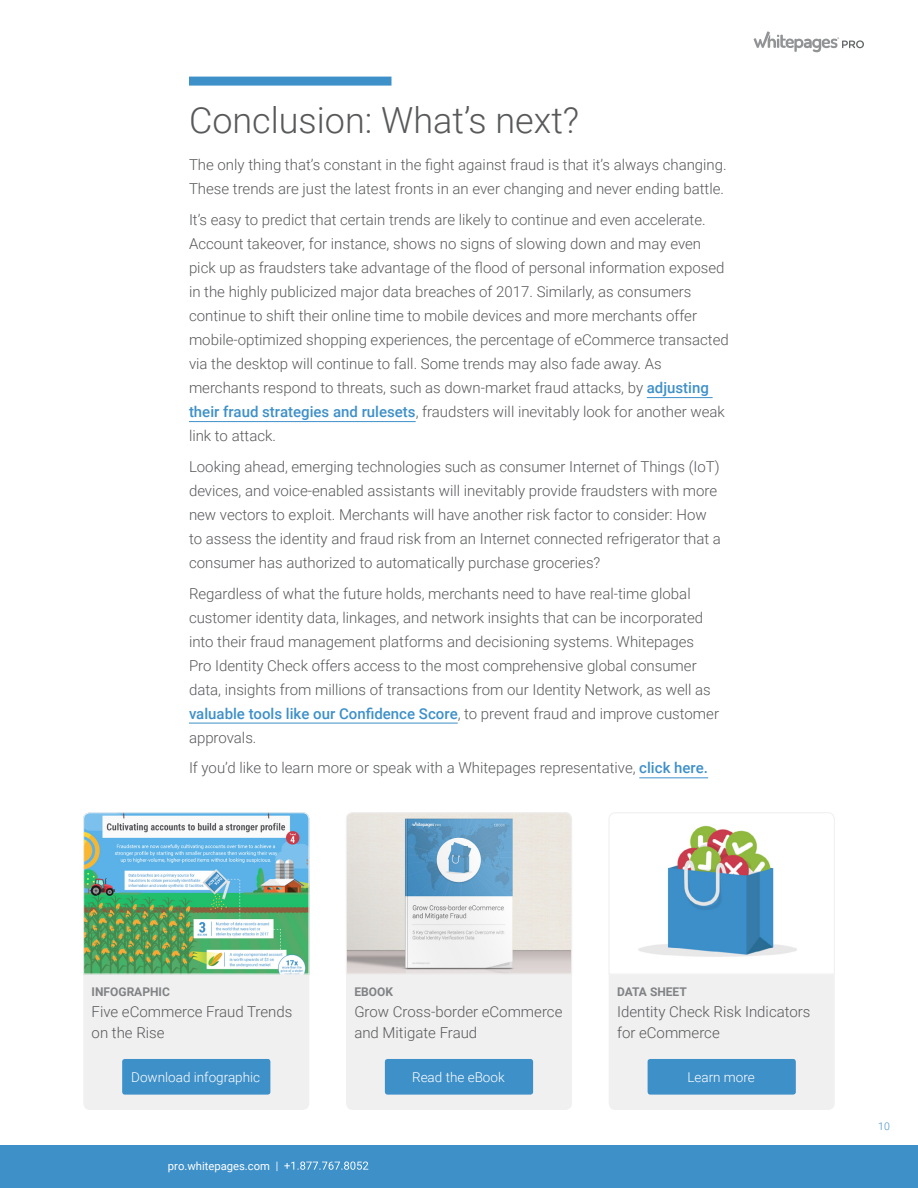
<style>
.page{position:relative;width:918px;height:1188px;background:#fff}
.page>*{position:absolute;margin:0;border:0;box-sizing:border-box;transform-origin:0 0}
.t1{font:300 36px "Roboto";color:#58595b}
.t2{font:300 15px/24px "Roboto";color:#58595b}
.t3{font:300 13.5px "Roboto";color:#fff}
.t4{font:700 12px "Roboto";color:#808285}
.t5{font:11.25px "Roboto";color:#fff}
.t6{font:300 10.5px "Roboto";color:#3e90c9}
.s1{font-weight:500;color:#3e90c9}
</style>
<div class="page">
<svg style="left:754px;top:31px;width:110px;height:21px"></svg>
<div style="left:0;top:1145px;width:918px;height:43px;background:#3e90c9"></div>
<svg style="left:277px;top:1162px;width:91px;height:9px"></svg>
<div style="left:189px;top:77px;width:203px;height:9px;background:#3e90c9"></div>
<hr style="left:647px;top:397px;width:66px;height:1px;background:#3e90c9">
<hr style="left:189px;top:421px;width:227px;height:1px;background:#3e90c9">
<hr style="left:189px;top:723px;width:269px;height:1px;background:#3e90c9">
<hr style="left:639px;top:777px;width:69px;height:1px;background:#3e90c9">
<div style="left:83px;top:812px;width:226px;height:298px;background:#f0f0f0;border-radius:7px"></div>
<svg style="left:83px;top:812px;width:227px;height:163px"></svg>
<div style="left:122px;top:1059px;width:148px;height:36px;background:#3e90c9;border-radius:3px"></div>
<div style="left:346px;top:812px;width:226px;height:298px;background:#f0f0f0;border-radius:7px"></div>
<svg style="left:346px;top:813px;width:225px;height:161px"></svg>
<div style="left:385px;top:1059px;width:148px;height:36px;background:#3e90c9;border-radius:3px"></div>
<div style="left:609px;top:812px;width:226px;height:298px;background:#f0f0f0;border-radius:7px"></div>
<svg style="left:610px;top:813px;width:225px;height:160px"></svg>
<div style="left:648px;top:1059px;width:148px;height:36px;background:#3e90c9;border-radius:3px"></div>
<h1 class="t1" style="left:189px;top:95px;width:392px">Conclusion: What’s next?</h1>
<p class="t2" style="left:189px;top:152px;width:539px">The only thing that’s constant in the fight against fraud is that it’s always changing.<br>These trends are just the latest fronts in an ever changing and never ending battle.</p>
<p class="t2" style="left:189px;top:207px;width:541px">It’s easy to predict that certain trends are likely to continue and even accelerate.<br>Account takeover, for instance, shows no signs of slowing down and may even pick up as fraudsters take advantage of the flood of personal information exposed in the highly publicized major data breaches of 2017. Similarly, as consumers continue to shift their online time to mobile devices and more merchants offer mobile-optimized shopping experiences, the percentage of eCommerce transacted via the desktop will continue to fall. Some trends may also fade away. As merchants respond to threats, such as down-market fraud attacks, by <span class="s1">adjusting their fraud strategies and rulesets</span>, fraudsters will inevitably look for another weak link to attack.</p>
<p class="t2" style="left:189px;top:454px;width:533px">Looking ahead, emerging technologies such as consumer Internet of Things (IoT) devices, and voice-enabled assistants will inevitably provide fraudsters with more new vectors to exploit. Merchants will have another risk factor to consider: How to assess the identity and fraud risk from an Internet connected refrigerator that a consumer has authorized to automatically purchase groceries?</p>
<p class="t2" style="left:189px;top:581px;width:532px">Regardless of what the future holds, merchants need to have real-time global customer identity data, linkages, and network insights that can be incorporated into their fraud management platforms and decisioning systems. Whitepages Pro Identity Check offers access to the most comprehensive global consumer data, insights from millions of transactions from our Identity Network, as well as <span class="s1">valuable tools like our Confidence Score</span>, to prevent fraud and improve customer approvals.</p>
<p class="t2" style="left:189px;top:755px;width:521px">If you’d like to learn more or speak with a Whitepages representative, <span class="s1">click here.</span></p>
<p class="t4" style="left:92px;top:984px;width:80px">INFOGRAPHIC</p>
<p class="t2" style="left:92px;top:1001px;width:202px;line-height:21px">Five eCommerce Fraud Trends on the Rise</p>
<p class="t3" style="left:131px;top:1067px;width:130px">Download infographic</p>
<p class="t5" style="left:168px;top:1158px;width:104px">pro.whitepages.com</p>
<p class="t4" style="left:354px;top:984px;width:40px">EBOOK</p>
<p class="t2" style="left:354px;top:1001px;width:210px;line-height:21px">Grow Cross-border eCommerce and Mitigate Fraud</p>
<p class="t3" style="left:412px;top:1067px;width:94px">Read the eBook</p>
<p class="t4" style="left:617px;top:984px;width:71px">DATA SHEET</p>
<p class="t2" style="left:617px;top:1001px;width:195px;line-height:21px">Identity Check Risk Indicators for eCommerce</p>
<p class="t3" style="left:687px;top:1067px;width:69px">Learn more</p>
<p class="t6" style="left:878px;top:1119px;width:13px">10</p>
</div>
